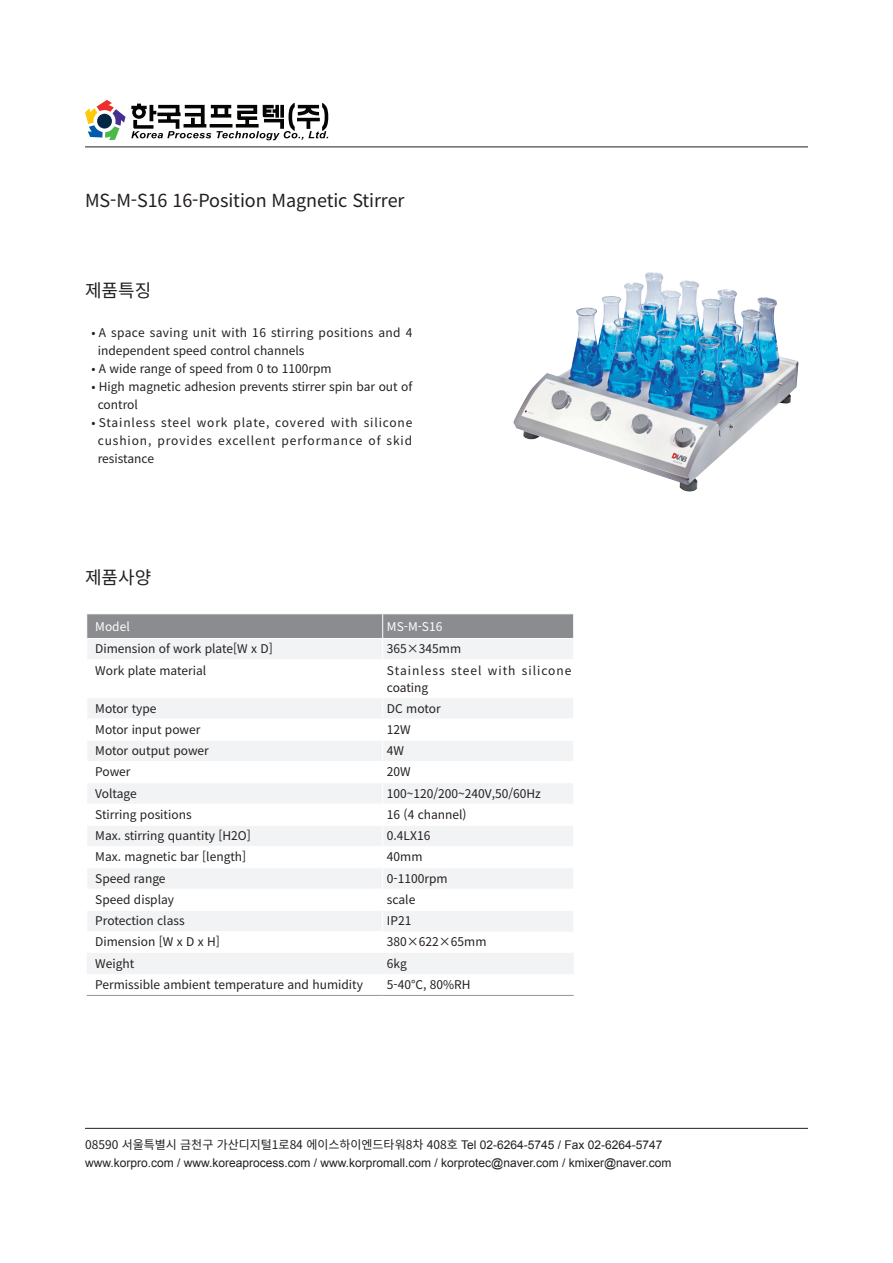
<style>
.page{position:relative;width:893px;height:1263px;background:#fff}
.page>*{position:absolute;margin:0;border:0;box-sizing:border-box;transform-origin:0 0}
.t1{font:18px "Noto Sans CJ Kkr";letter-spacing:-.005em;color:#231f20}
.t2{font:12px/18px "Noto Sans CJ Kkr";color:#231f20}
.t3{font:12px "Arial";color:#231f20}
.t4{font:12px/18px "Noto Sans CJ Kkr";letter-spacing:.025em;color:#231f20}
.t5{font:12px/17.4px "Noto Sans CJ Kkr";letter-spacing:.085em;color:#231f20}
.t6{font:12px "Noto Sans CJ Kkr";color:#fff}
.s1{font-family:"Arial"}
</style>
<div class="page">
<svg style="left:85px;top:100px;width:40px;height:40px"></svg>
<svg style="left:131px;top:103px;width:197px;height:37px"></svg>
<hr style="left:85px;top:147px;width:723px;height:1px;background:#231f20">
<hr style="left:85px;top:1128px;width:723px;height:1px;background:#231f20">
<svg style="left:87px;top:699px;width:486px;height:275px;fill:#f2f3f4"></svg>
<svg style="left:87px;top:614px;width:487px;height:45px"></svg>
<hr style="left:86px;top:740px;width:297px;height:1px;background:#fff">
<hr style="left:383px;top:740px;width:191px;height:1px;background:#fff">
<hr style="left:86px;top:782px;width:297px;height:1px;background:#fff">
<hr style="left:383px;top:782px;width:191px;height:1px;background:#fff">
<hr style="left:382px;top:804px;width:192px;height:1px;background:#fff">
<hr style="left:86px;top:825px;width:297px;height:1px;background:#fff">
<hr style="left:383px;top:825px;width:191px;height:1px;background:#fff">
<hr style="left:86px;top:846px;width:297px;height:1px;background:#fff">
<hr style="left:382px;top:867px;width:192px;height:1px;background:#fff">
<hr style="left:86px;top:889px;width:297px;height:1px;background:#fff">
<hr style="left:383px;top:889px;width:191px;height:1px;background:#fff">
<hr style="left:86px;top:910px;width:297px;height:1px;background:#fff">
<hr style="left:383px;top:910px;width:191px;height:1px;background:#fff">
<hr style="left:86px;top:931px;width:297px;height:1px;background:#fff">
<svg style="left:382px;top:699px;width:1px;height:254px"></svg>
<hr style="left:87px;top:638px;width:296px;height:1px;background:#fff">
<hr style="left:383px;top:638px;width:190px;height:1px;background:#fff">
<hr style="left:383px;top:846px;width:190px;height:1px;background:#fff">
<hr style="left:87px;top:867px;width:295px;height:1px;background:#fff">
<hr style="left:87px;top:719px;width:296px;height:1px;background:#fff">
<hr style="left:383px;top:719px;width:190px;height:1px;background:#fff">
<hr style="left:87px;top:761px;width:296px;height:1px;background:#fff">
<hr style="left:383px;top:761px;width:190px;height:1px;background:#fff">
<hr style="left:87px;top:804px;width:295px;height:1px;background:#fff">
<hr style="left:87px;top:995px;width:296px;height:1px;background:#939598">
<hr style="left:383px;top:995px;width:191px;height:1px;background:#939598">
<img style="left:514px;top:273px;width:285px;height:218px">
<h1 class="t1" style="left:85px;top:190px;width:321px">MS-M-S16 16-Position Magnetic Stirrer</h1>
<h1 class="t1" style="left:85px;top:281px;width:68px">제품특징</h1>
<p class="t4" style="left:98px;top:323px;width:316px;text-indent:-6px">• A space saving unit with 16 stirring positions and 4 independent speed control channels</p>
<p class="t2" style="left:91px;top:359px;width:242px">• A wide range of speed from 0 to 1100rpm</p>
<p class="t2" style="left:98px;top:377px;width:316px;text-indent:-6px">• High magnetic adhesion prevents stirrer spin bar out of control</p>
<p class="t2" style="left:98px;top:413px;width:316px;text-align:justify;text-indent:-6px">• Stainless steel work plate, covered with silicone cushion, provides excellent performance of skid resistance</p>
<h1 class="t1" style="left:85px;top:567px;width:68px">제품사양</h1>
<p class="t6" style="left:95px;top:619px;width:36px">Model</p>
<p class="t6" style="left:387px;top:619px;width:57px">MS-M-S16</p>
<p class="t2" style="left:95px;top:640px;width:179px">Dimension of work plate[W x D]</p>
<p class="t2" style="left:387px;top:640px;width:76px">365×345mm</p>
<p class="t2" style="left:95px;top:661px;width:113px">Work plate material</p>
<p class="t5" style="left:387px;top:662px;width:186px">Stainless steel with silicone coating</p>
<p class="t2" style="left:95px;top:699px;width:63px">Motor type</p>
<p class="t2" style="left:387px;top:699px;width:55px">DC motor</p>
<p class="t2" style="left:95px;top:721px;width:107px">Motor input power</p>
<p class="t2" style="left:387px;top:721px;width:25px">12W</p>
<p class="t2" style="left:95px;top:742px;width:115px">Motor output power</p>
<p class="t2" style="left:387px;top:742px;width:19px">4W</p>
<p class="t2" style="left:95px;top:763px;width:37px">Power</p>
<p class="t2" style="left:387px;top:763px;width:25px">20W</p>
<p class="t2" style="left:95px;top:784px;width:43px">Voltage</p>
<p class="t2" style="left:387px;top:784px;width:156px">100~120/200~240V,50/60Hz</p>
<p class="t2" style="left:95px;top:806px;width:98px">Stirring positions</p>
<p class="t2" style="left:387px;top:806px;width:81px">16 (4 channel)</p>
<p class="t2" style="left:95px;top:827px;width:157px">Max. stirring quantity [H2O]</p>
<p class="t2" style="left:387px;top:827px;width:45px">0.4LX16</p>
<p class="t2" style="left:95px;top:848px;width:153px">Max. magnetic bar [length]</p>
<p class="t2" style="left:387px;top:848px;width:37px">40mm</p>
<p class="t2" style="left:95px;top:869px;width:72px">Speed range</p>
<p class="t2" style="left:387px;top:869px;width:62px">0-1100rpm</p>
<p class="t2" style="left:95px;top:891px;width:80px">Speed display</p>
<p class="t2" style="left:387px;top:891px;width:30px">scale</p>
<p class="t2" style="left:95px;top:912px;width:91px">Protection class</p>
<p class="t2" style="left:387px;top:912px;width:26px">IP21</p>
<p class="t2" style="left:95px;top:933px;width:126px">Dimension [W x D x H]</p>
<p class="t2" style="left:387px;top:933px;width:101px">380×622×65mm</p>
<p class="t2" style="left:95px;top:954px;width:41px">Weight</p>
<p class="t2" style="left:387px;top:954px;width:21px">6kg</p>
<p class="t2" style="left:95px;top:976px;width:269px">Permissible ambient temperature and humidity</p>
<p class="t2" style="left:387px;top:976px;width:85px">5-40°C, 80%RH</p>
<p class="t2" style="left:85px;top:1136px;width:579px">08590 서울특별시 금천구 가산디지털1로84 에이스하이엔드타워8차 408호 <span class="s1">Tel 02-6264-5745 / Fax 02-6264-5747</span></p>
<p class="t3" style="left:85px;top:1154px;width:588px">www.korpro.com / www.koreaprocess.com / www.korpromall.com / korprotec@naver.com / kmixer@naver.com</p>
</div>
